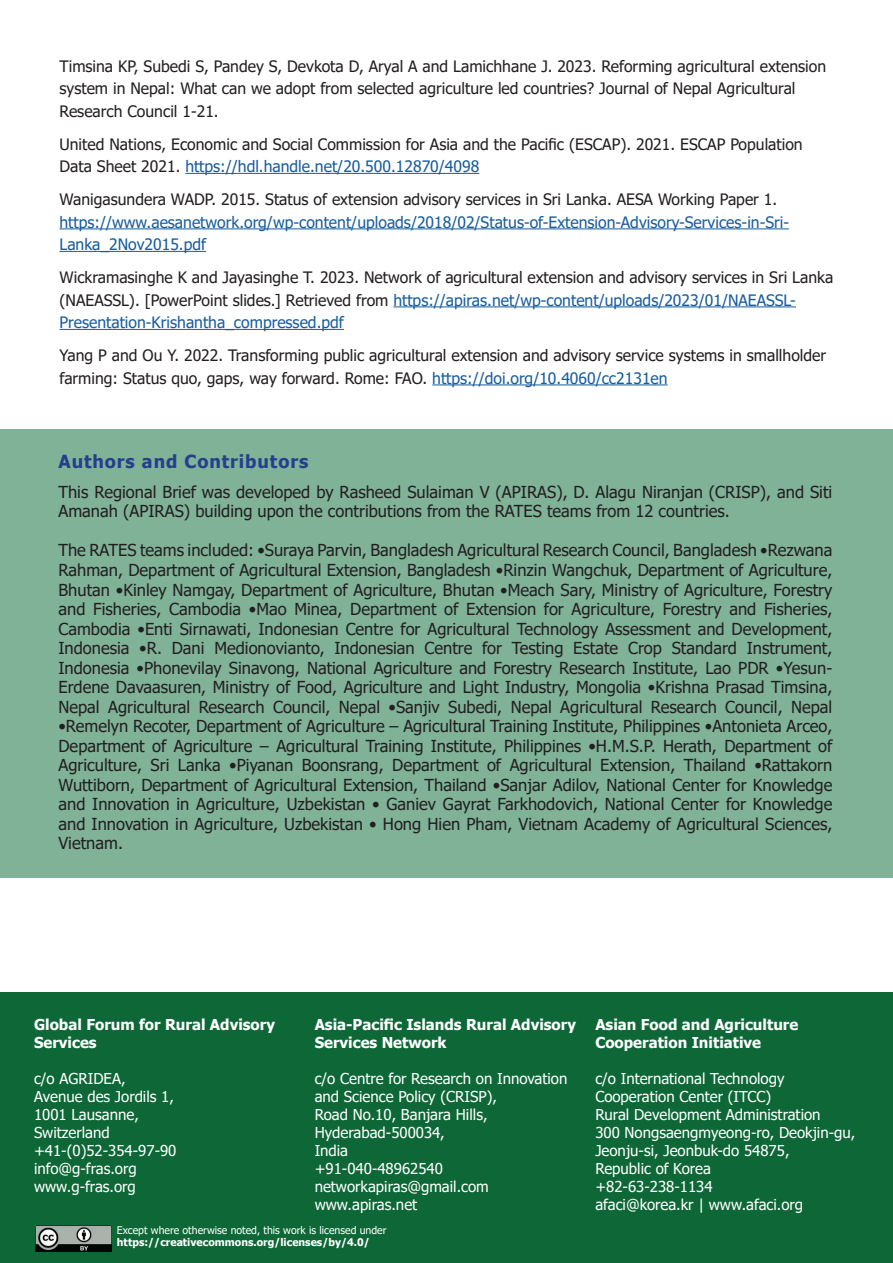
<style>
.page{position:relative;width:893px;height:1263px;background:#fff}
.page>*{position:absolute;margin:0;border:0;box-sizing:border-box;transform-origin:0 0}
.t1{font:700 18px "Tahoma";letter-spacing:.05em;color:#253f8e}
.t2{font:16.5px/19.5px "Tahoma";color:#231f20;text-align:justify}
.t3{font:15.75px/22.5px "Tahoma";color:#231f20}
.t4{font:15.75px/22.5px "Tahoma";color:#175d9e}
.t5{font:15px/18px "Tahoma";color:#fff}
.t6{font:700 15px/18px "Tahoma";color:#fff}
.t7{font:10.5px "Tahoma";color:#fff}
.t8{font:700 10.5px "Tahoma";color:#fff}
.s1{color:#175d9e}
</style>
<div class="page">
<hr style="left:185px;top:173px;width:294px;height:1px;background:#175d9e">
<hr style="left:60px;top:228px;width:729px;height:1px;background:#175d9e">
<hr style="left:60px;top:251px;width:146px;height:1px;background:#175d9e">
<hr style="left:393px;top:306px;width:403px;height:1px;background:#175d9e">
<hr style="left:60px;top:329px;width:284px;height:1px;background:#175d9e">
<hr style="left:432px;top:384px;width:236px;height:1px;background:#175d9e">
<div style="left:0;top:429px;width:893px;height:449px;background:#80b298"></div>
<div style="left:0;top:993px;width:893px;height:270px;background:#0d6736"></div>
<img style="left:35px;top:1226px;width:77px;height:25px">
<p class="t3" style="left:60px;top:55px;width:768px">Timsina KP, Subedi S, Pandey S, Devkota D, Aryal A and Lamichhane J. 2023. Reforming agricultural extension system in Nepal: What can we adopt from selected agriculture led countries? Journal of Nepal Agricultural<br>Research Council 1-21.</p>
<p class="t3" style="left:60px;top:133px;width:745px">United Nations, Economic and Social Commission for Asia and the Pacific (ESCAP). 2021. ESCAP Population<br>Data Sheet 2021. <span class="s1">https://hdl.handle.net/20.500.12870/4098</span></p>
<p class="t3" style="left:60px;top:189px;width:719px">Wanigasundera WADP. 2015. Status of extension advisory services in Sri Lanka. AESA Working Paper 1.</p>
<p class="t4" style="left:60px;top:211px;width:731px">https://www.aesanetwork.org/wp-content/uploads/2018/02/Status-of-Extension-Advisory-Services-in-Sri-<br>Lanka_2Nov2015.pdf</p>
<p class="t3" style="left:60px;top:267px;width:775px">Wickramasinghe K and Jayasinghe T. 2023. Network of agricultural extension and advisory services in Sri Lanka (NAEASSL). [PowerPoint slides.] Retrieved from <span class="s1">https://apiras.net/wp-content/uploads/2023/01/NAEASSL-<br>Presentation-Krishantha_compressed.pdf</span></p>
<p class="t3" style="left:60px;top:345px;width:768px">Yang P and Ou Y. 2022. Transforming public agricultural extension and advisory service systems in smallholder farming: Status quo, gaps, way forward. Rome: FAO. <span class="s1">https://doi.org/10.4060/cc2131en</span></p>
<p class="t1" style="left:58px;top:449px;width:251px">Authors and Contributors</p>
<p class="t2" style="left:58px;top:483px;width:775px">This Regional Brief was developed by Rasheed Sulaiman V (APIRAS), D. Alagu Niranjan (CRISP), and Siti<br>Amanah (APIRAS) building upon the contributions from the RATES teams from 12 countries.</p>
<p class="t2" style="left:58px;top:542px;width:775px">The RATES teams included: •Suraya Parvin, Bangladesh Agricultural Research Council, Bangladesh •Rezwana Rahman, Department of Agricultural Extension, Bangladesh •Rinzin Wangchuk, Department of Agriculture, Bhutan •Kinley Namgay, Department of Agriculture, Bhutan •Meach Sary, Ministry of Agriculture, Forestry and Fisheries, Cambodia •Mao Minea, Department of Extension for Agriculture, Forestry and Fisheries, Cambodia •Enti Sirnawati, Indonesian Centre for Agricultural Technology Assessment and Development, Indonesia •R. Dani Medionovianto, Indonesian Centre for Testing Estate Crop Standard Instrument, Indonesia •Phonevilay Sinavong, National Agriculture and Forestry Research Institute, Lao PDR •Yesun-Erdene Davaasuren, Ministry of Food, Agriculture and Light Industry, Mongolia •Krishna Prasad Timsina, Nepal Agricultural Research Council, Nepal •Sanjiv Subedi, Nepal Agricultural Research Council, Nepal</p>
<p class="t2" style="left:58px;top:717px;width:775px">•Remelyn Recoter, Department of Agriculture – Agricultural Training Institute, Philippines •Antonieta Arceo, Department of Agriculture – Agricultural Training Institute, Philippines •H.M.S.P. Herath, Department of Agriculture, Sri Lanka •Piyanan Boonsrang, Department of Agricultural Extension, Thailand •Rattakorn Wuttiborn, Department of Agricultural Extension, Thailand •Sanjar Adilov, National Center for Knowledge and Innovation in Agriculture, Uzbekistan • Ganiev Gayrat Farkhodovich, National Center for Knowledge and Innovation in Agriculture, Uzbekistan • Hong Hien Pham, Vietnam Academy of Agricultural Sciences, Vietnam.</p>
<p class="t6" style="left:34px;top:1016px;width:242px">Global Forum for Rural Advisory<br>Services</p>
<p class="t5" style="left:34px;top:1070px;width:144px">c/o AGRIDEA,<br>Avenue des Jordils 1,<br>1001 Lausanne,<br>Switzerland +41-(0)52-354-97-90 info@g-fras.org www.g-fras.org</p>
<p class="t6" style="left:315px;top:1016px;width:263px">Asia-Pacific Islands Rural Advisory<br>Services Network</p>
<p class="t5" style="left:315px;top:1070px;width:254px">c/o Centre for Research on Innovation and Science Policy (CRISP),<br>Road No.10, Banjara Hills,<br>Hyderabad-500034,<br>India<br>+91-040-48962540 networkapiras@gmail.com www.apiras.net</p>
<p class="t7" style="left:117px;top:1223px;width:271px">Except where otherwise noted, this work is licensed under</p>
<p class="t8" style="left:117px;top:1235px;width:254px">https://creativecommons.org/licenses/by/4.0/</p>
<p class="t6" style="left:595px;top:1016px;width:205px">Asian Food and Agriculture<br>Cooperation Initiative</p>
<p class="t5" style="left:595px;top:1070px;width:262px">c/o International Technology<br>Cooperation Center (ITCC)<br>Rural Development Administration<br>300 Nongsaengmyeong-ro, Deokjin-gu,<br>Jeonju-si, Jeonbuk-do 54875,<br>Republic of Korea<br>+82-63-238-1134<br>afaci@korea.kr | www.afaci.org</p>
</div>
